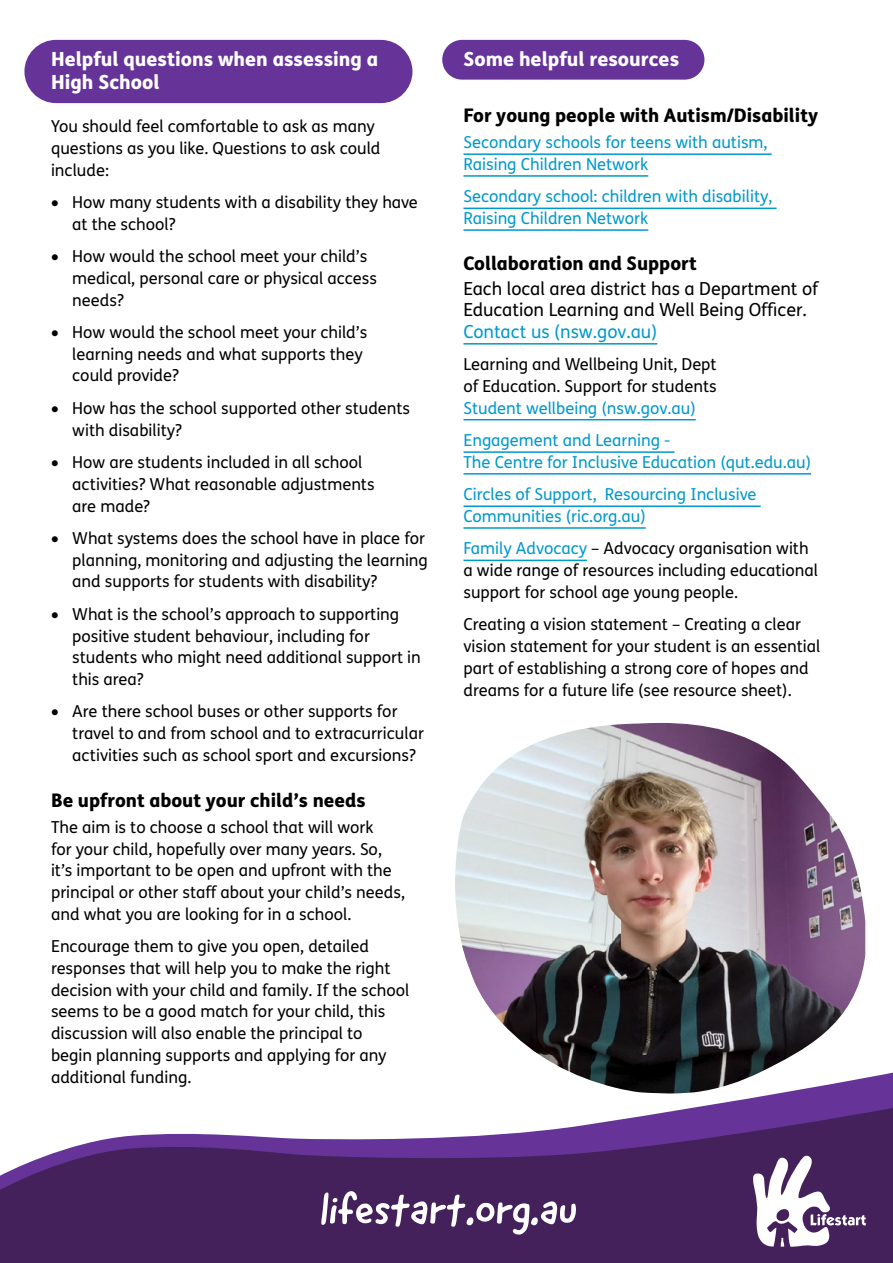
<style>
.page{position:relative;width:893px;height:1263px;background:#fff}
.page>*{position:absolute;margin:0;border:0;box-sizing:border-box;transform-origin:0 0}
.HEAD1_5{font:800 19.5px/23.4px "FS Me";color:#fff}
.HEAD2_Black_FS{font:800 18.75px "FS Me";color:#000}
.t1{font:18px/21.3px "FS Me";color:#000}
.BODYTEXT_REG{font:16.5px/21.8px "FS Me";color:#000}
.BODYTEXT_REG-2{font:16.5px/21.8px "FS Me";color:#09c}
.s1{color:#09c}
</style>
<div class="page">
<div style="left:24px;top:40px;width:388px;height:63px;background:#639;border-radius:32px"></div>
<div style="left:442px;top:40px;width:262px;height:40px;background:#639;border-radius:20px"></div>
<hr style="left:463px;top:153px;width:309px;height:2px;background:#09c">
<hr style="left:463px;top:175px;width:185px;height:2px;background:#09c">
<hr style="left:463px;top:208px;width:314px;height:1px;background:#09c">
<hr style="left:463px;top:229px;width:185px;height:2px;background:#09c">
<hr style="left:463px;top:343px;width:194px;height:2px;background:#09c">
<hr style="left:463px;top:419px;width:233px;height:1px;background:#09c">
<hr style="left:463px;top:451px;width:211px;height:2px;background:#09c">
<hr style="left:463px;top:473px;width:348px;height:2px;background:#09c">
<hr style="left:463px;top:505px;width:298px;height:2px;background:#09c">
<hr style="left:463px;top:527px;width:183px;height:2px;background:#09c">
<hr style="left:463px;top:560px;width:124px;height:1px;background:#09c">
<img style="left:455px;top:723px;width:410px;height:333px">
<svg style="left:541px;top:1056px;width:352px;height:35px"></svg>
<svg style="left:0;top:1091px;width:893px;height:172px;fill:#44215a"></svg>
<svg style="left:320px;top:1191px;width:256px;height:44px"></svg>
<svg style="left:752px;top:1153px;width:114px;height:94px"></svg>
<h2 class="HEAD1_5" style="left:51px;top:46px;width:329px">Helpful questions when assessing a<br>High School</h2>
<p class="BODYTEXT_REG" style="left:51px;top:115px;width:331px">You should feel comfortable to ask as many questions as you like. Questions to ask could include:</p>
<p class="BODYTEXT_REG" style="left:72px;top:191px;width:347px;text-indent:-21px">• How many students with a disability they have at the school?</p>
<p class="BODYTEXT_REG" style="left:72px;top:245px;width:306px;text-indent:-21px">• How would the school meet your child’s medical, personal care or physical access needs?</p>
<p class="BODYTEXT_REG" style="left:72px;top:321px;width:296px;text-indent:-21px">• How would the school meet your child’s learning needs and what supports they could provide?</p>
<p class="BODYTEXT_REG" style="left:72px;top:397px;width:339px;text-indent:-21px">• How has the school supported other students with disability?</p>
<p class="BODYTEXT_REG" style="left:72px;top:451px;width:304px;text-indent:-21px">• How are students included in all school activities? What reasonable adjustments are made?</p>
<p class="BODYTEXT_REG" style="left:72px;top:527px;width:357px;text-indent:-21px">• What systems does the school have in place for planning, monitoring and adjusting the learning and supports for students with disability?</p>
<p class="BODYTEXT_REG" style="left:72px;top:603px;width:350px;text-indent:-21px">• What is the school’s approach to supporting positive student behaviour, including for students who might need additional support in this area?</p>
<p class="BODYTEXT_REG" style="left:72px;top:700px;width:353px;text-indent:-21px">• Are there school buses or other supports for travel to and from school and to extracurricular activities such as school sport and excursions?</p>
<h3 class="HEAD2_Black_FS" style="left:51px;top:785px;width:316px">Be upfront about your child’s needs</h3>
<p class="BODYTEXT_REG" style="left:51px;top:816px;width:355px">The aim is to choose a school that will work<br>for your child, hopefully over many years. So, it’s important to be open and upfront with the principal or other staff about your child’s needs, and what you are looking for in a school.</p>
<p class="BODYTEXT_REG" style="left:51px;top:935px;width:360px">Encourage them to give you open, detailed responses that will help you to make the right decision with your child and family. If the school seems to be a good match for your child, this discussion will also enable the principal to<br>begin planning supports and applying for any additional funding.</p>
<h2 class="HEAD1_5" style="left:463px;top:46px;width:217px">Some helpful resources</h2>
<h3 class="HEAD2_Black_FS" style="left:463px;top:101px;width:356px">For young people with Autism/Disability</h3>
<p class="BODYTEXT_REG-2" style="left:463px;top:131px;width:306px">Secondary schools for teens with autism,<br>Raising Children Network</p>
<p class="BODYTEXT_REG-2" style="left:463px;top:185px;width:310px">Secondary school: children with disability,<br>Raising Children Network</p>
<h3 class="HEAD2_Black_FS" style="left:463px;top:248px;width:235px">Collaboration and Support</h3>
<p class="t1" style="left:463px;top:278px;width:356px">Each local area district has a Department of<br>Education Learning and Well Being Officer.<br><span class="s1">Contact us (nsw.gov.au)</span></p>
<p class="BODYTEXT_REG" style="left:463px;top:353px;width:255px;text-align:justify">Learning and Wellbeing Unit, Dept of Education. Support for students <span class="s1">Student wellbeing (nsw.gov.au)</span></p>
<p class="BODYTEXT_REG-2" style="left:463px;top:429px;width:349px">Engagement and Learning -<br>The Centre for Inclusive Education (qut.edu.au)</p>
<p class="BODYTEXT_REG-2" style="left:463px;top:483px;width:295px">Circles of Support, Resourcing Inclusive<br>Communities (ric.org.au)</p>
<p class="BODYTEXT_REG" style="left:463px;top:537px;width:356px"><span class="s1">Family Advocacy</span> – Advocacy organisation with a wide range of resources including educational support for school age young people.</p>
<p class="BODYTEXT_REG" style="left:463px;top:613px;width:358px">Creating a vision statement – Creating a clear vision statement for your student is an essential part of establishing a strong core of hopes and dreams for a future life (see resource sheet).</p>
</div>
